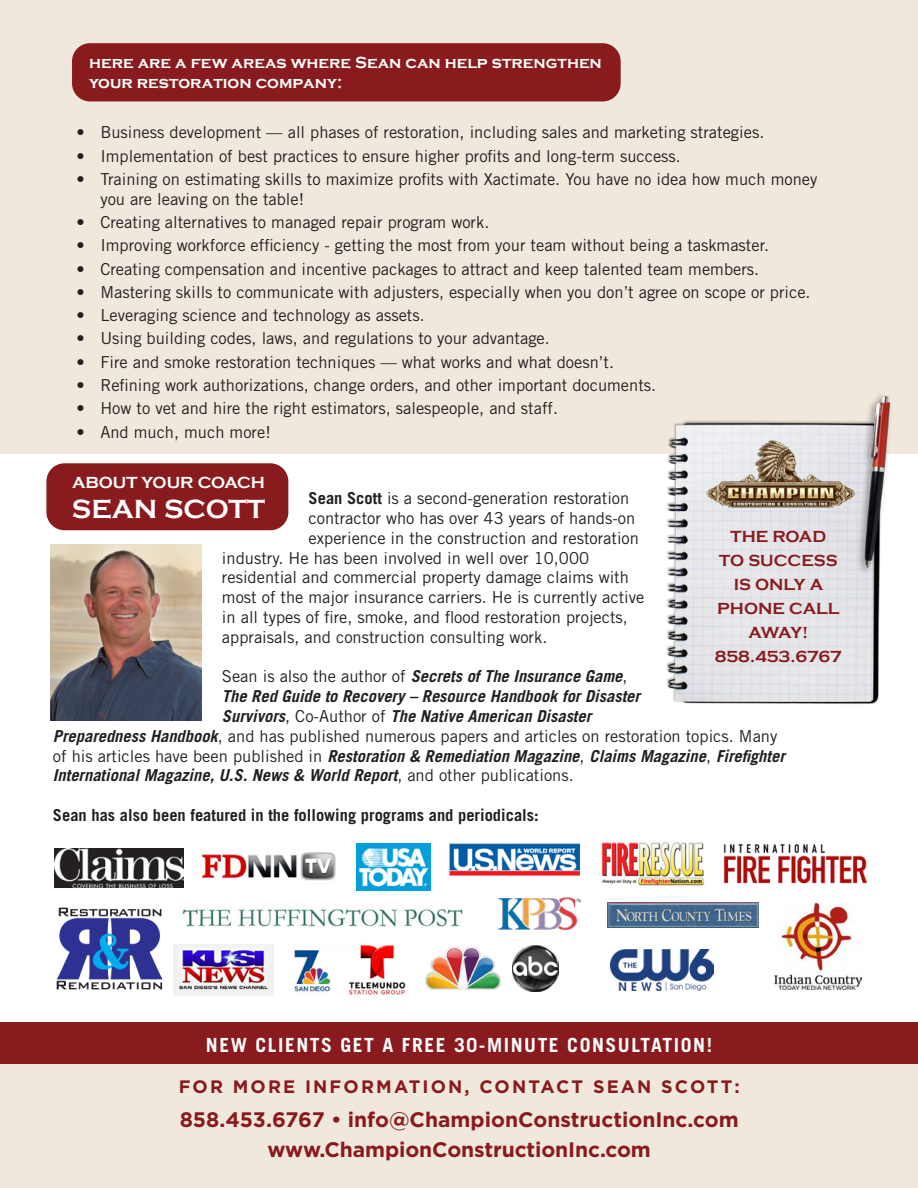
<style>
.page{position:relative;width:918px;height:1188px;background:#fff}
.page>*{position:absolute;margin:0;border:0;box-sizing:border-box;transform-origin:0 0}
.t1{font:700 27px "Copperplate Gothic";color:#fff}
.SIDE_BAR_TEXT{font:700 21px "Gotham";letter-spacing:-.005em;color:#891a1d}
.t2{font:700 19.5px "Trade Gothic";letter-spacing:.08em;color:#fff}
.SIDE_BAR_TEXT-2{font:700 18px "Gotham";letter-spacing:.12em;color:#891a1d}
.t3{font:16.5px/19.8px "Trade Gothic";color:#231f20}
.t4{font:italic 700 16.5px "Trade Gothic";color:#231f20}
.t5{font:700 16.5px "Copperplate Gothic";color:#fff}
.t6{font:700 16.5px "Trade Gothic";color:#231f20}
.t7{font:700 16.5px/24px "Copperplate Gothic";color:#891a1d;text-align:center}
.s1{font-weight:700}
.s2{font-weight:400;font-style:normal}
.s3{font-weight:700;font-style:italic}
</style>
<div class="page">
<div style="left:0;top:0;width:918px;height:454px;background:#f1e8dd"></div>
<div style="left:0;top:1056px;width:918px;height:132px;background:#f1e8dd"></div>
<div style="left:46px;top:463px;width:242px;height:67px;background:#891a1d;border-radius:18px"></div>
<img style="left:51px;top:545px;width:151px;height:175px">
<img style="left:666px;top:420px;width:214px;height:284px">
<img style="left:849px;top:394px;width:42px;height:193px">
<div style="left:72px;top:43px;width:549px;height:58px;background:#891a1d;border-radius:18px"></div>
<img style="left:703px;top:439px;width:153px;height:72px">
<div style="left:0;top:1022px;width:918px;height:41px;background:#891a1d"></div>
<img style="left:512px;top:945px;width:47px;height:47px">
<img style="left:611px;top:949px;width:102px;height:41px">
<img style="left:201px;top:852px;width:135px;height:29px">
<img style="left:601px;top:842px;width:104px;height:44px">
<img style="left:774px;top:902px;width:87px;height:88px">
<img style="left:499px;top:897px;width:81px;height:34px">
<img style="left:173px;top:945px;width:100px;height:50px">
<img style="left:426px;top:947px;width:74px;height:43px">
<img style="left:294px;top:945px;width:112px;height:50px">
<img style="left:607px;top:903px;width:152px;height:24px">
<img style="left:182px;top:908px;width:281px;height:19px">
<img style="left:450px;top:844px;width:130px;height:31px">
<img style="left:356px;top:844px;width:74px;height:46px">
<img style="left:54px;top:848px;width:130px;height:40px">
<img style="left:56px;top:907px;width:107px;height:83px">
<img style="left:723px;top:844px;width:145px;height:40px">
<p class="t5" style="left:89px;top:54px;width:514px">here are a few areas where Sean can help strengthen</p>
<p class="t5" style="left:89px;top:73px;width:255px">your restoration company:</p>
<p class="t3" style="left:76px;top:122px;width:690px">• Business development — all phases of restoration, including sales and marketing strategies.</p>
<p class="t3" style="left:76px;top:146px;width:606px">• Implementation of best practices to ensure higher profits and long-term success.</p>
<p class="t3" style="left:100px;top:169px;width:719px;text-indent:-24px">• Training on estimating skills to maximize profits with Xactimate. You have no idea how much money you are leaving on the table!</p>
<p class="t3" style="left:76px;top:212px;width:415px">• Creating alternatives to managed repair program work.</p>
<p class="t3" style="left:76px;top:235px;width:694px">• Improving workforce efficiency - getting the most from your team without being a taskmaster.</p>
<p class="t3" style="left:76px;top:259px;width:684px">• Creating compensation and incentive packages to attract and keep talented team members.</p>
<p class="t3" style="left:76px;top:282px;width:736px">• Mastering skills to communicate with adjusters, especially when you don’t agree on scope or price.</p>
<p class="t3" style="left:76px;top:305px;width:350px">• Leveraging science and technology as assets.</p>
<p class="t3" style="left:76px;top:328px;width:475px">• Using building codes, laws, and regulations to your advantage.</p>
<p class="t3" style="left:76px;top:352px;width:539px">• Fire and smoke restoration techniques — what works and what doesn’t.</p>
<p class="t3" style="left:76px;top:375px;width:581px">• Refining work authorizations, change orders, and other important documents.</p>
<p class="t3" style="left:76px;top:398px;width:483px">• How to vet and hire the right estimators, salespeople, and staff.</p>
<p class="t3" style="left:76px;top:422px;width:196px">• And much, much more!</p>
<p class="t5" style="left:72px;top:474px;width:194px">ABOUT YOUR COACH</p>
<p class="t1" style="left:72px;top:494px;width:195px">SEAN SCOTT</p>
<p class="t3" style="left:309px;top:488px;width:322px"><span class="s1">Sean Scott</span> is a second-generation restoration</p>
<p class="t3" style="left:309px;top:508px;width:328px">contractor who has over 43 years of hands-on</p>
<p class="t3" style="left:309px;top:528px;width:332px">experience in the construction and restoration</p>
<p class="t3" style="left:222px;top:548px;width:369px">industry. He has been involved in well over 10,000</p>
<p class="t3" style="left:222px;top:567px;width:408px">residential and commercial property damage claims with</p>
<p class="t3" style="left:222px;top:587px;width:424px">most of the major insurance carriers. He is currently active</p>
<p class="t3" style="left:222px;top:607px;width:407px">in all types of fire, smoke, and flood restoration projects,</p>
<p class="t3" style="left:222px;top:627px;width:327px">appraisals, and construction consulting work.</p>
<p class="t4" style="left:222px;top:666px;width:407px"><span class="s2">Sean is also the author of</span> Secrets of The Insurance Game<span class="s2">,</span></p>
<p class="t4" style="left:222px;top:686px;width:420px">The Red Guide to Recovery – Resource Handbook for Disaster</p>
<p class="t4" style="left:222px;top:706px;width:371px">Survivors<span class="s2">, Co-Author of</span> The Native American Disaster</p>
<p class="t3" style="left:53px;top:726px;width:726px"><span class="s3">Preparedness Handbook</span>, and has published numerous papers and articles on restoration topics. Many</p>
<p class="t4" style="left:53px;top:746px;width:733px"><span class="s2">of his articles have been published in</span> Restoration &amp; Remediation Magazine<span class="s2">,</span> Claims Magazine<span class="s2">,</span> Firefighter</p>
<p class="t4" style="left:53px;top:765px;width:522px">International Magazine, U.S. News &amp; World Report<span class="s2">, and other publications.</span></p>
<p class="t6" style="left:53px;top:805px;width:487px">Sean has also been featured in the following programs and periodicals:</p>
<p class="t7" style="left:717px;top:525px;width:124px">THE ROAD<br>TO SUCCESS<br>IS ONLY A<br>PHONE CALL<br>AWAY!</p>
<p class="t7" style="left:715px;top:645px;width:129px">858.453.6767</p>
<p class="t2" style="left:206px;top:1033px;width:508px">NEW CLIENTS GET A FREE 30-MINUTE CONSULTATION!</p>
<p class="SIDE_BAR_TEXT-2" style="left:179px;top:1076px;width:563px">FOR MORE INFORMATION, CONTACT SEAN SCOTT:</p>
<p class="SIDE_BAR_TEXT" style="left:180px;top:1108px;width:561px">858.453.6767 • info@ChampionConstructionInc.com</p>
<p class="SIDE_BAR_TEXT" style="left:267px;top:1138px;width:385px">www.ChampionConstructionInc.com</p>
</div>
